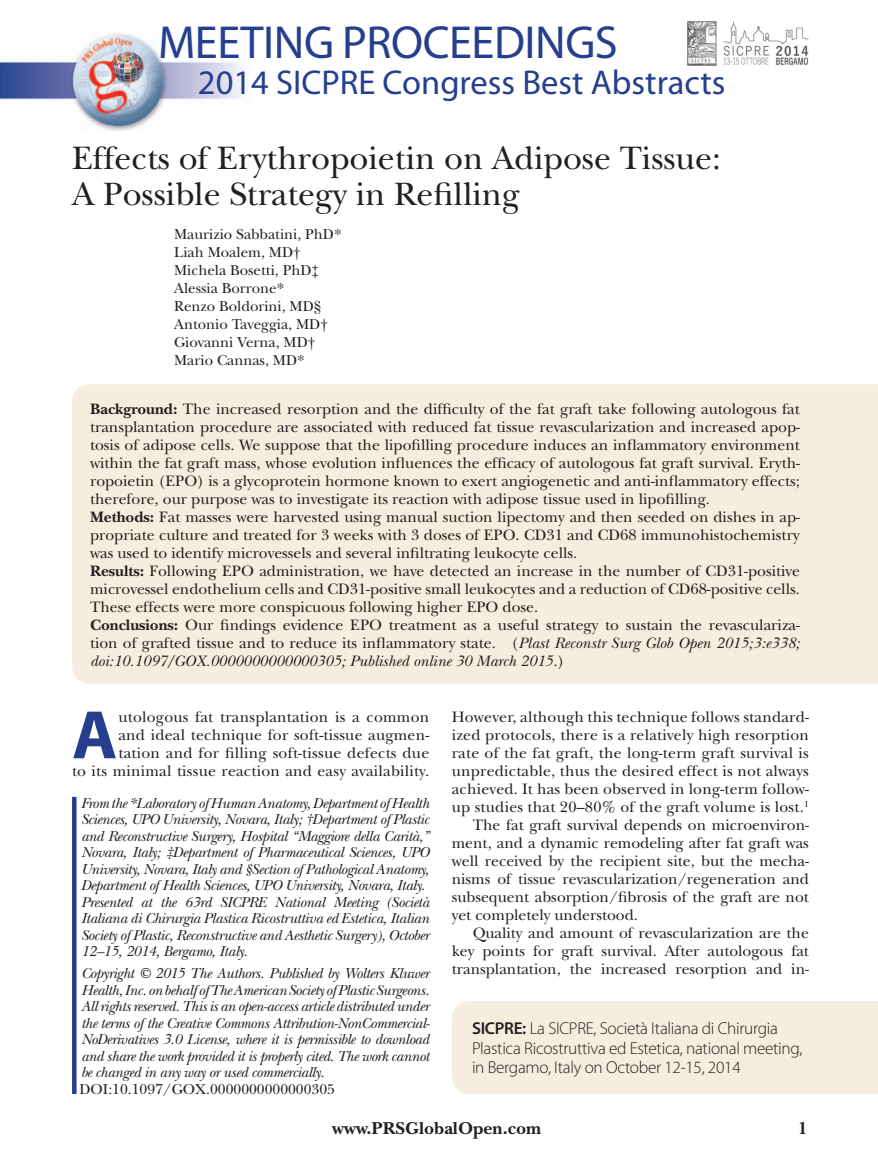
<style>
.page{position:relative;width:878px;height:1175px;background:#fff}
.page>*{position:absolute;margin:0;border:0;box-sizing:border-box;transform-origin:0 0}
.t1{font:700 69.15px "Myriad Pro";color:#253f8e}
.t2{font:46.5px "Myriad Pro";letter-spacing:-.01em;color:#253f8e}
.t3{font:34.5px "Myriad Pro";color:#253f8e}
.t4{font:33.75px/36px "New Baskerville";color:#231f20}
.t5{font:700 18px "New Baskerville";color:#231f20}
.t6{font:300 17.25px/19.5px "Myriad Pro";letter-spacing:-.015em;color:#231f20}
.t7{font:15.75px/18px "New Baskerville";color:#231f20;text-align:right}
.t8{font:italic 15px/16.5px "New Baskerville";letter-spacing:-.025em;color:#231f20;text-align:justify}
.t9{font:15px/18px "New Baskerville";color:#231f20}
.s1{font-weight:700}
.s2{font-style:italic}
.s3{font-weight:600}
</style>
<div class="page">
<img style="left:0;top:32px;width:242px;height:99px">
<hr style="left:72px;top:796px;width:4px;height:298px;background:#253f8e">
<div style="left:72px;top:384px;width:806px;height:299px;background:#f6ede0"></div>
<div style="left:452px;top:1001px;width:426px;height:92px;background:#f6ede0"></div>
<img style="left:687px;top:21px;width:121px;height:45px">
<h2 class="t2" style="left:158px;top:14px;width:461px">Meeting Proceedings</h2>
<h3 class="t3" style="left:198px;top:61px;width:529px">2014 SICPRE Congress Best Abstracts</h3>
<h3 class="t4" style="left:72px;top:140px;width:650px">Effects of Erythropoietin on Adipose Tissue:<br>A Possible Strategy in Refilling</h3>
<p class="t9" style="left:174px;top:225px;width:169px">Maurizio Sabbatini, PhD*<br>Liah Moalem, MD†<br>Michela Bosetti, PhD‡<br>Alessia Borrone*<br>Renzo Boldorini, MD§<br>Antonio Taveggia, MD†<br>Giovanni Verna, MD†<br>Mario Cannas, MD*</p>
<p class="t7" style="left:90px;top:400px;width:711px;text-align:left"><span class="s1">Background:</span> The increased resorption and the difficulty of the fat graft take following autologous fat transplantation procedure are associated with reduced fat tissue revascularization and increased apop&shy;tosis of adipose cells. We suppose that the lipofilling procedure induces an inflammatory environment within the fat graft mass, whose evolution influences the efficacy of autologous fat graft survival. Eryth&shy;ropoietin (EPO) is a glycoprotein hormone known to exert angiogenetic and anti-inflammatory effects; therefore, our purpose was to investigate its reaction with adipose tissue used in lipofilling.<br><span class="s1">Methods:</span> Fat masses were harvested using manual suction lipectomy and then seeded on dishes in ap&shy;propriate culture and treated for 3 weeks with 3 doses of EPO. CD31 and CD68 immunohistochemistry was used to identify microvessels and several infiltrating leukocyte cells.<br><span class="s1">Results:</span> Following EPO administration, we have detected an increase in the number of CD31-positive microvessel endothelium cells and CD31-positive small leukocytes and a reduction of CD68-positive cells.<br>These effects were more conspicuous following higher EPO dose.<br><span class="s1">Conclusions:</span> Our findings evidence EPO treatment as a useful strategy to sustain the revasculariza&shy;tion of grafted tissue and to reduce its inflammatory state. (<span class="s2">Plast Reconstr Surg Glob Open 2015;3:e338; doi:10.1097/GOX.0000000000000305; Published online 30 March 2015.</span>)</p>
<p class="t7" style="left:72px;top:708px;width:359px">utologous fat transplantation is a common<br>and ideal technique for soft-tissue augmen-<br>tation and for filling soft-tissue defects due<br>to its minimal tissue reaction and easy availability.</p>
<p class="t7" style="left:451px;top:708px;width:359px">However, although this technique follows standard-</p>
<h1 class="t1" style="left:72px;top:690px;width:47px">A</h1>
<p class="t7" style="left:451px;top:726px;width:359px">ized protocols, there is a relatively high resorption</p>
<p class="t7" style="left:451px;top:744px;width:358px">rate of the fat graft, the long-term graft survival is</p>
<p class="t7" style="left:451px;top:762px;width:358px">unpredictable, thus the desired effect is not always</p>
<p class="t7" style="left:451px;top:780px;width:358px">achieved. It has been observed in long-term follow-</p>
<p class="t7" style="left:451px;top:798px;width:359px">up studies that 20–80% of the graft volume is lost.<sup>1</sup></p>
<p class="t7" style="left:472px;top:816px;width:338px">The fat graft survival depends on microenviron-</p>
<p class="t7" style="left:452px;top:834px;width:359px">ment, and a dynamic remodeling after fat graft was</p>
<p class="t7" style="left:452px;top:852px;width:358px">well received by the recipient site, but the mecha-</p>
<p class="t7" style="left:452px;top:870px;width:359px">nisms of tissue revascularization/regeneration and</p>
<p class="t7" style="left:452px;top:888px;width:359px">subsequent absorption/fibrosis of the graft are not</p>
<p class="t7" style="left:452px;top:906px;width:188px">yet completely understood.</p>
<p class="t7" style="left:472px;top:924px;width:338px">Quality and amount of revascularization are the</p>
<p class="t7" style="left:452px;top:942px;width:359px">key points for graft survival. After autologous fat</p>
<p class="t8" style="left:81px;top:794px;width:350px;text-align:left">From the *Laboratory of Human Anatomy, Department of Health Sciences, UPO University, Novara, Italy; †Department of Plastic and Reconstructive Surgery, Hospital “Maggiore della Carità,” Novara, Italy; ‡Department of Pharmaceutical Sciences, UPO University, Novara, Italy and §Section of Pathological Anatomy, Department of Health Sciences, UPO University, Novara, Italy.<br>Presented at the 63rd SICPRE National Meeting (Società Italiana di Chirurgia Plastica Ricostruttiva ed Estetica, Italian Society of Plastic, Reconstructive and Aesthetic Surgery), October 12–15, 2014, Bergamo, Italy.</p>
<p class="t8" style="left:81px;top:965px;width:349px">Copyright © 2015 The Authors. Published by Wolters Kluwer</p>
<p class="t7" style="left:452px;top:960px;width:358px">transplantation, the increased resorption and in-</p>
<p class="t8" style="left:81px;top:981px;width:350px">Health, Inc. on behalf of The American Society of Plastic Surgeons.<br>All rights reserved. This is an open-access article distributed under the terms of the Creative Commons Attribution-NonCommercial-NoDerivatives 3.0 License, where it is permissible to download and share the work provided it is properly cited. The work cannot be changed in any way or used commercially.</p>
<p class="t9" style="left:80px;top:1079px;width:257px">DOI:10.1097/GOX.0000000000000305</p>
<p class="t6" style="left:472px;top:1018px;width:332px"><span class="s3">SICPRE:</span> La SICPRE, Società Italiana di Chirurgia<br>Plastica Ricostruttiva ed Estetica, national meeting, in Bergamo, Italy on October 12-15, 2014</p>
<p class="t5" style="left:332px;top:1118px;width:210px">www.PRSGlobalOpen.com</p>
<p class="t5" style="left:798px;top:1118px;width:11px">1</p>
</div>
